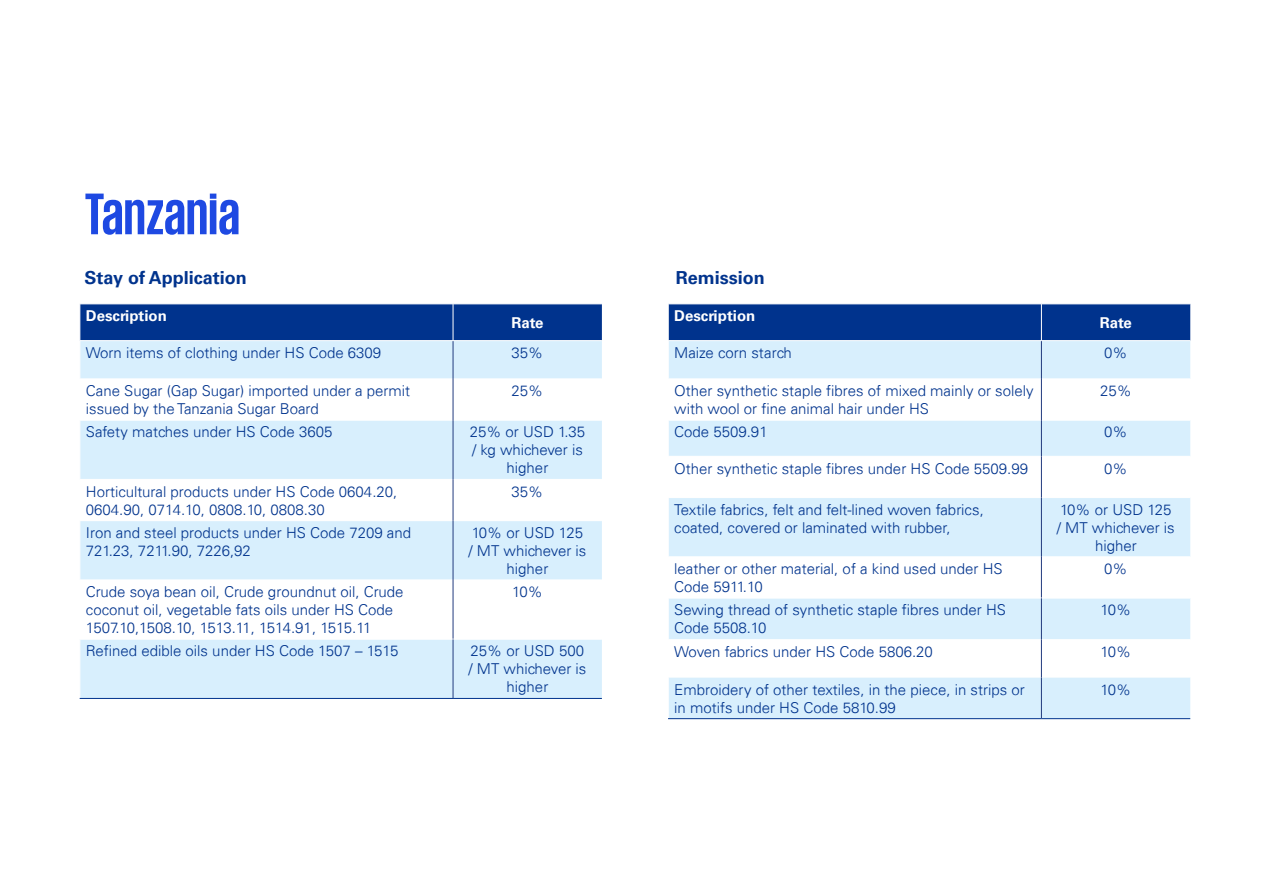
<style>
.page{position:relative;width:1276px;height:893px;background:#fff}
.page>*{position:absolute;margin:0;border:0;box-sizing:border-box;transform-origin:0 0}
.t1{font:700 60px "KPMG";color:#1e49e2}
.t2{font:700 18px "Univers 65";color:#00338d}
.t3{font:300 15px/18px "Univers 45";color:#00338d}
.t4{font:700 15px "Univers 65";color:#fff}
</style>
<div class="page">
<div style="left:81px;top:305px;width:521px;height:35px;background:#00338d"></div>
<div style="left:81px;top:341px;width:521px;height:357px;background:#d8effd"></div>
<svg style="left:81px;top:380px;width:521px;height:40px"></svg>
<svg style="left:81px;top:480px;width:521px;height:159px"></svg>
<hr style="left:80px;top:379px;width:373px;height:1px;background:#fff">
<hr style="left:453px;top:379px;width:149px;height:1px;background:#fff">
<hr style="left:80px;top:420px;width:373px;height:1px;background:#fff">
<hr style="left:453px;top:420px;width:149px;height:1px;background:#fff">
<hr style="left:80px;top:479px;width:373px;height:1px;background:#fff">
<hr style="left:453px;top:479px;width:149px;height:1px;background:#fff">
<hr style="left:80px;top:520px;width:373px;height:1px;background:#fff">
<hr style="left:453px;top:520px;width:149px;height:1px;background:#fff">
<hr style="left:80px;top:580px;width:373px;height:1px;background:#fff">
<hr style="left:453px;top:580px;width:149px;height:1px;background:#fff">
<hr style="left:453px;top:341px;width:1px;height:38px;background:#223b7e">
<hr style="left:453px;top:379px;width:1px;height:41px;background:#223b7e">
<hr style="left:453px;top:420px;width:1px;height:59px;background:#223b7e">
<hr style="left:453px;top:479px;width:1px;height:42px;background:#223b7e">
<hr style="left:453px;top:521px;width:1px;height:59px;background:#223b7e">
<hr style="left:453px;top:580px;width:1px;height:59px;background:#223b7e">
<hr style="left:453px;top:304px;width:1px;height:36px;background:#fff">
<hr style="left:453px;top:639px;width:149px;height:1px;background:#fff">
<hr style="left:80px;top:639px;width:373px;height:1px;background:#fff">
<hr style="left:453px;top:639px;width:1px;height:59px;background:#223b7e">
<hr style="left:80px;top:698px;width:373px;height:1px;background:#00338d">
<hr style="left:453px;top:698px;width:149px;height:1px;background:#00338d">
<div style="left:669px;top:305px;width:521px;height:35px;background:#00338d"></div>
<div style="left:669px;top:341px;width:521px;height:377px;background:#d8effd"></div>
<svg style="left:669px;top:380px;width:521px;height:40px"></svg>
<svg style="left:669px;top:457px;width:521px;height:220px"></svg>
<hr style="left:668px;top:379px;width:373px;height:1px;background:#fff">
<hr style="left:1041px;top:379px;width:149px;height:1px;background:#fff">
<hr style="left:668px;top:420px;width:373px;height:1px;background:#fff">
<hr style="left:1041px;top:420px;width:149px;height:1px;background:#fff">
<hr style="left:668px;top:456px;width:373px;height:1px;background:#fff">
<hr style="left:1041px;top:456px;width:149px;height:1px;background:#fff">
<hr style="left:668px;top:497px;width:373px;height:1px;background:#fff">
<hr style="left:1041px;top:497px;width:149px;height:1px;background:#fff">
<hr style="left:668px;top:557px;width:373px;height:1px;background:#fff">
<hr style="left:1041px;top:557px;width:149px;height:1px;background:#fff">
<hr style="left:1041px;top:341px;width:1px;height:38px;background:#223b7e">
<hr style="left:1041px;top:379px;width:1px;height:41px;background:#223b7e">
<hr style="left:1041px;top:420px;width:1px;height:36px;background:#223b7e">
<hr style="left:1041px;top:456px;width:1px;height:42px;background:#223b7e">
<hr style="left:1041px;top:498px;width:1px;height:59px;background:#223b7e">
<hr style="left:1041px;top:557px;width:1px;height:41px;background:#223b7e">
<hr style="left:1041px;top:304px;width:1px;height:36px;background:#fff">
<hr style="left:1041px;top:598px;width:149px;height:1px;background:#fff">
<hr style="left:668px;top:598px;width:373px;height:1px;background:#fff">
<hr style="left:1041px;top:598px;width:1px;height:41px;background:#223b7e">
<hr style="left:1041px;top:639px;width:1px;height:38px;background:#223b7e">
<hr style="left:1041px;top:677px;width:1px;height:41px;background:#223b7e">
<hr style="left:668px;top:718px;width:373px;height:1px;background:#00338d">
<hr style="left:1041px;top:718px;width:149px;height:1px;background:#00338d">
<h1 class="t1" style="left:85px;top:184px;width:157px">Tanzania</h1>
<p class="t2" style="left:85px;top:267px;width:164px">Stay of Application</p>
<p class="t2" style="left:676px;top:267px;width:91px">Remission</p>
<p class="t4" style="left:86px;top:307px;width:83px">Description</p>
<p class="t4" style="left:511px;top:314px;width:34px">Rate</p>
<p class="t3" style="left:86px;top:344px;width:297px">Worn items of clothing under HS Code 6309</p>
<p class="t3" style="left:511px;top:344px;width:33px">35%</p>
<p class="t3" style="left:86px;top:382px;width:326px">Cane Sugar (Gap Sugar) imported under a permit issued by the Tanzania Sugar Board</p>
<p class="t3" style="left:511px;top:382px;width:33px">25%</p>
<p class="t3" style="left:86px;top:423px;width:248px">Safety matches under HS Code 3605</p>
<p class="t3" style="left:470px;top:423px;width:117px;text-align:center">25% or USD 1.35 / kg whichever is higher</p>
<p class="t3" style="left:86px;top:482px;width:313px">Horticultural products under HS Code 0604.20,<br>0604.90, 0714.10, 0808.10, 0808.30</p>
<p class="t3" style="left:511px;top:482px;width:33px">35%</p>
<p class="t3" style="left:86px;top:524px;width:327px">Iron and steel products under HS Code 7209 and<br>721.23, 7211.90, 7226,92</p>
<p class="t3" style="left:468px;top:524px;width:119px;text-align:center">10% or USD 125 / MT whichever is higher</p>
<p class="t3" style="left:86px;top:583px;width:319px">Crude soya bean oil, Crude groundnut oil, Crude coconut oil, vegetable fats oils under HS Code<br>1507.10,1508.10, 1513.11, 1514.91, 1515.11</p>
<p class="t3" style="left:512px;top:583px;width:32px">10%</p>
<p class="t3" style="left:86px;top:642px;width:314px">Refined edible oils under HS Code 1507 – 1515</p>
<p class="t3" style="left:468px;top:642px;width:119px;text-align:center">25% or USD 500 / MT whichever is higher</p>
<p class="t4" style="left:674px;top:307px;width:83px">Description</p>
<p class="t4" style="left:1099px;top:314px;width:34px">Rate</p>
<p class="t3" style="left:674px;top:344px;width:119px">Maize corn starch</p>
<p class="t3" style="left:1104px;top:344px;width:25px">0%</p>
<p class="t3" style="left:674px;top:382px;width:361px">Other synthetic staple fibres of mixed mainly or solely with wool or fine animal hair under HS</p>
<p class="t3" style="left:1100px;top:382px;width:33px">25%</p>
<p class="t3" style="left:674px;top:423px;width:95px">Code 5509.91</p>
<p class="t3" style="left:1104px;top:423px;width:25px">0%</p>
<p class="t3" style="left:674px;top:459px;width:355px">Other synthetic staple fibres under HS Code 5509.99</p>
<p class="t3" style="left:1104px;top:459px;width:25px">0%</p>
<p class="t3" style="left:674px;top:500px;width:311px">Textile fabrics, felt and felt-lined woven fabrics, coated, covered or laminated with rubber,</p>
<p class="t3" style="left:1057px;top:500px;width:119px;text-align:center">10% or USD 125 / MT whichever is higher</p>
<p class="t3" style="left:674px;top:560px;width:330px">leather or other material, of a kind used under HS<br>Code 5911.10</p>
<p class="t3" style="left:1104px;top:560px;width:25px">0%</p>
<p class="t3" style="left:674px;top:601px;width:333px">Sewing thread of synthetic staple fibres under HS<br>Code 5508.10</p>
<p class="t3" style="left:1100px;top:601px;width:32px">10%</p>
<p class="t3" style="left:674px;top:642px;width:260px">Woven fabrics under HS Code 5806.20</p>
<p class="t3" style="left:1100px;top:642px;width:32px">10%</p>
<p class="t3" style="left:674px;top:680px;width:352px">Embroidery of other textiles, in the piece, in strips or in motifs under HS Code 5810.99</p>
<p class="t3" style="left:1100px;top:680px;width:32px">10%</p>
</div>
